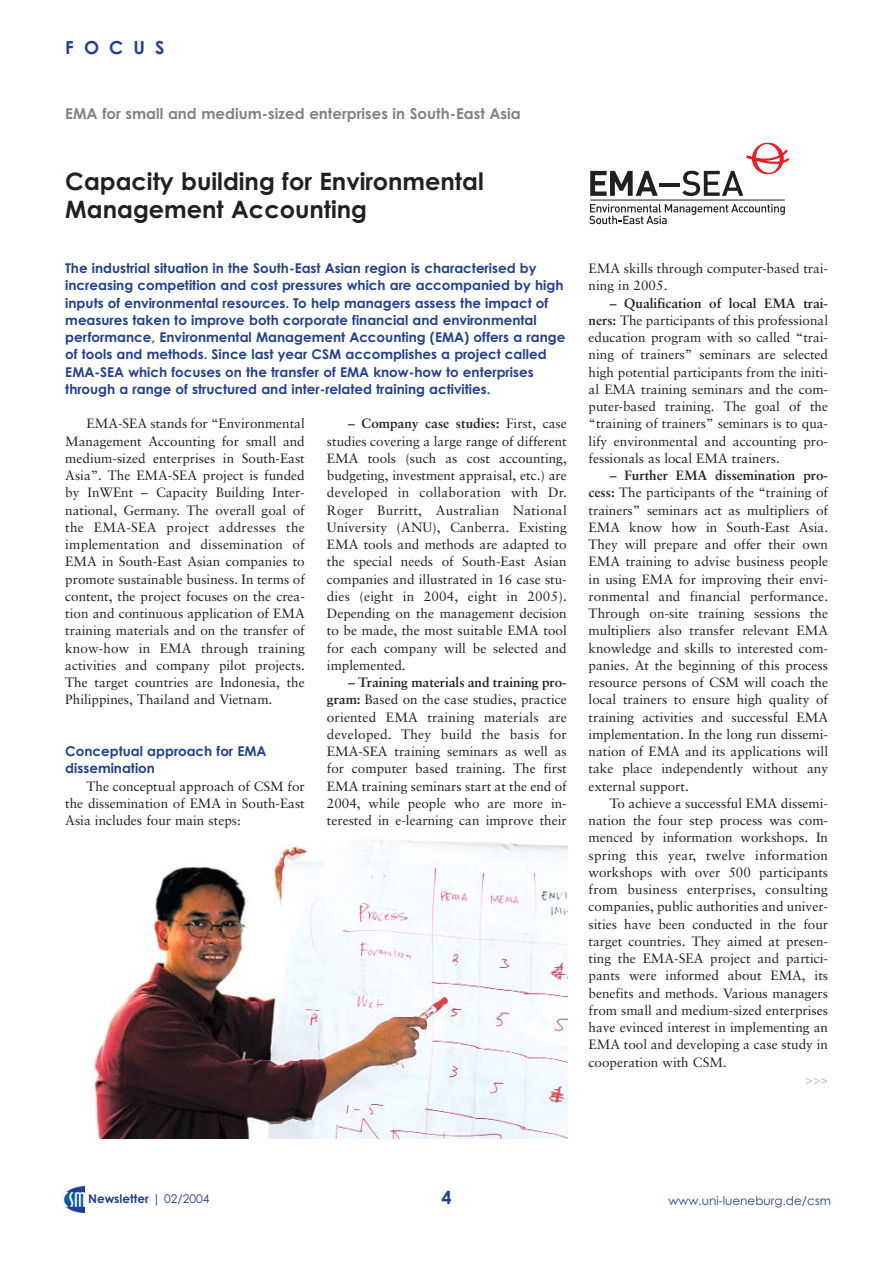
<style>
.page{position:relative;width:893px;height:1263px;background:#fff}
.page>*{position:absolute;margin:0;border:0;box-sizing:border-box;transform-origin:0 0}
.t1{font:700 24px/28.8px "Century Gothic";color:#231f20}
.t2{font:700 18px "Century Gothic";letter-spacing:.56em;color:#224091}
.t3{font:700 15px "Century Gothic";color:#808285}
.t4{font:13.5px/17.2px "Sabon";color:#231f20;text-align:justify}
.t5{font:700 13.5px/17.2px "Century Gothic";color:#224091}
.t6{font:13.5px "Sabon";color:#bbbdc0}
.t7{font:12px "Century Gothic";color:#224091}
.t8{font:700 12px "Century Gothic";color:#224091}
.s1{font-weight:700}
.s2{font-weight:400}
</style>
<div class="page">
<img style="left:62px;top:1187px;width:22px;height:25px">
<svg style="left:589px;top:204px;width:195px;height:20px"></svg>
<svg style="left:590px;top:171px;width:67px;height:25px"></svg>
<hr style="left:659px;top:183px;width:15px;height:3px;background:#231f20">
<hr style="left:664px;top:183px;width:15px;height:3px;background:#231f20">
<hr style="left:590px;top:200px;width:194px;height:1px;background:#231f20">
<svg style="left:682px;top:142px;width:108px;height:54px"></svg>
<img style="left:90px;top:839px;width:478px;height:300px">
<h2 class="t2" style="left:65px;top:41px;width:101px">FOCUS</h2>
<p class="t3" style="left:65px;top:108px;width:457px">EMA for small and medium-sized enterprises in South-East Asia</p>
<h1 class="t1" style="left:65px;top:169px;width:420px">Capacity building for Environmental<br>Management Accounting</h1>
<p class="t5" style="left:65px;top:261px;width:501px">The industrial situation in the South-East Asian region is characterised by increasing competition and cost pressures which are accompanied by high inputs of environmental resources. To help managers assess the impact of measures taken to improve both corporate financial and environmental performance, Environmental Management Accounting (EMA) offers a range of tools and methods. Since last year CSM accomplishes a project called EMA-SEA which focuses on the transfer of EMA know-how to enterprises through a range of structured and inter-related training activities.</p>
<p class="t4" style="left:65px;top:416px;width:241px;text-indent:21px">EMA-SEA stands for “Environmental Management Accounting for small and medium-sized enterprises in South-East Asia”. The EMA-SEA project is funded by InWEnt – Capacity Building Inter&shy;national, Germany. The overall goal of the EMA-SEA project addresses the implementation and dissemination of EMA in South-East Asian companies to promote sustainable business. In terms of content, the project focuses on the crea&shy;tion and continuous application of EMA training materials and on the transfer of know-how in EMA through training activities and company pilot projects.<br>The target countries are Indonesia, the Philippines, Thailand and Vietnam.</p>
<p class="t5" style="left:65px;top:744px;width:203px">Conceptual approach for EMA dissemination</p>
<p class="t4" style="left:65px;top:778px;width:241px;text-indent:21px">The conceptual approach of CSM for the dissemination of EMA in South-East Asia includes four main steps:</p>
<p class="t4" style="left:327px;top:416px;width:241px;text-indent:21px"><span class="s1">– Company case studies:</span> First, case studies covering a large range of different EMA tools (such as cost accounting, budgeting, investment appraisal, etc.) are developed in collaboration with Dr.<br>Roger Burritt, Australian National University (ANU), Canberra. Existing EMA tools and methods are adapted to the special needs of South-East Asian companies and illustrated in 16 case stu&shy;dies (eight in 2004, eight in 2005).<br>Depending on the management decision to be made, the most suitable EMA tool for each company will be selected and implemented.</p>
<p class="t4" style="left:327px;top:675px;width:241px;text-indent:21px"><span class="s1">– Training materials and training pro&shy;gram:</span> Based on the case studies, practice oriented EMA training materials are developed. They build the basis for EMA-SEA training seminars as well as for computer based training. The first EMA training seminars start at the end of 2004, while people who are more in&shy;terested in e-learning can improve their</p>
<p class="t4" style="left:588px;top:261px;width:241px">EMA skills through computer-based trai&shy;ning in 2005.</p>
<p class="t4" style="left:588px;top:295px;width:241px;text-indent:21px"><span class="s1">– Qualification of local EMA trai&shy;ners:</span> The participants of this professional education program with so called “trai&shy;ning of trainers” seminars are selected high potential participants from the initi&shy;al EMA training seminars and the com&shy;puter-based training. The goal of the “training of trainers” seminars is to qua&shy;lify environmental and accounting pro&shy;fessionals as local EMA trainers.</p>
<p class="t4" style="left:588px;top:468px;width:241px;text-indent:21px"><span class="s1">– Further EMA dissemination pro&shy;cess:</span> The participants of the “training of trainers” seminars act as multipliers of EMA know how in South-East Asia.<br>They will prepare and offer their own EMA training to advise business people in using EMA for improving their envi&shy;ronmental and financial performance.<br>Through on-site training sessions the multipliers also transfer relevant EMA knowledge and skills to interested com&shy;panies. At the beginning of this process resource persons of CSM will coach the local trainers to ensure high quality of training activities and successful EMA implementation. In the long run dissemi&shy;nation of EMA and its applications will take place independently without any external support.</p>
<p class="t4" style="left:588px;top:796px;width:241px;text-indent:21px">To achieve a successful EMA dissemi&shy;nation the four step process was com&shy;menced by information workshops. In spring this year, twelve information workshops with over 500 participants from business enterprises, consulting companies, public authorities and univer&shy;sities have been conducted in the four target countries. They aimed at presen&shy;ting the EMA-SEA project and partici&shy;pants were informed about EMA, its benefits and methods. Various managers from small and medium-sized enterprises have evinced interest in implementing an EMA tool and developing a case study in cooperation with CSM.</p>
<p class="t6" style="left:805px;top:1074px;width:24px">&gt;&gt;&gt;</p>
<p class="t8" style="left:88px;top:1195px;width:123px">Newsletter <span class="s2">| 02/2004</span></p>
<h2 class="t2" style="left:441px;top:1190px;width:12px">4</h2>
<p class="t7" style="left:668px;top:1196px;width:164px">www.uni-lueneburg.de/csm</p>
</div>
